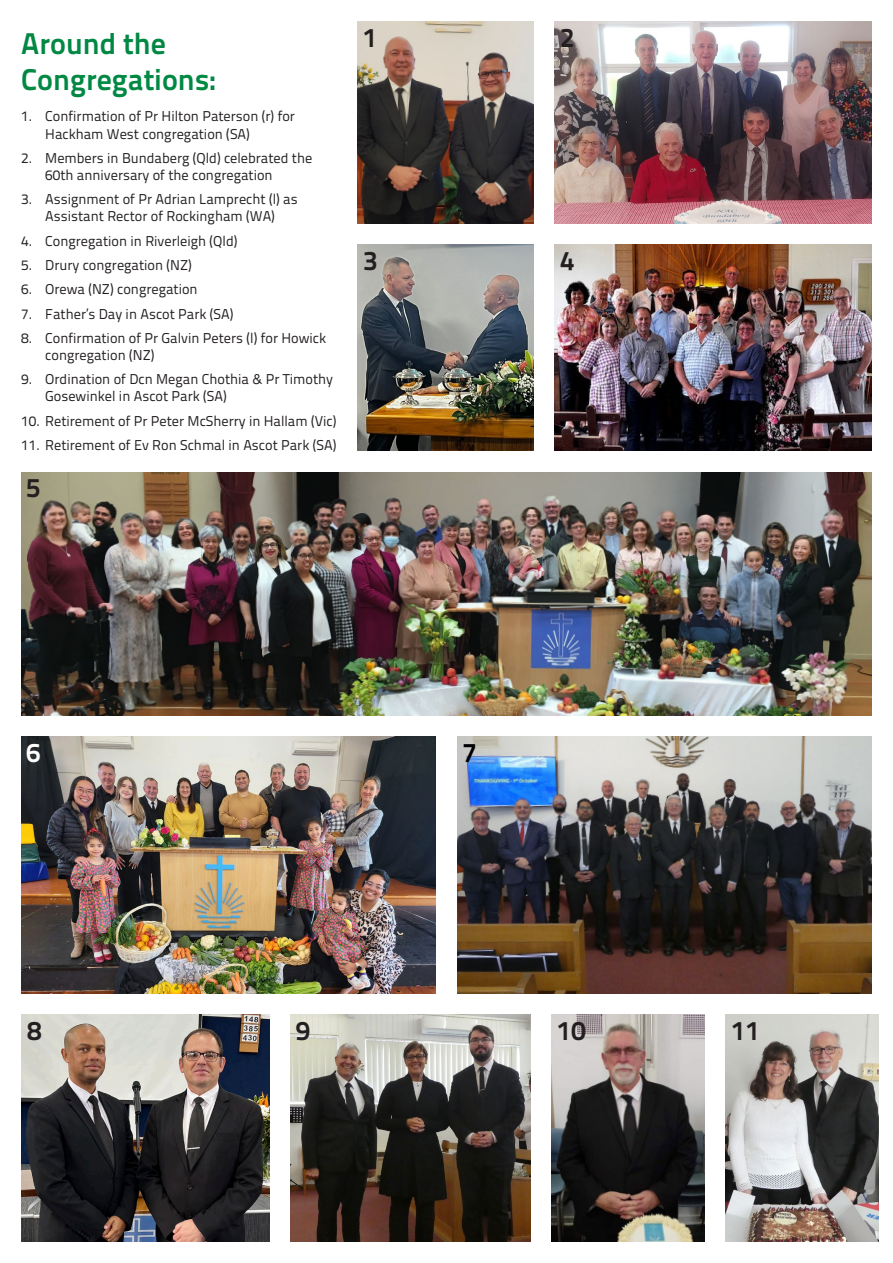
<style>
.page{position:relative;width:893px;height:1263px;background:#fff}
.page>*{position:absolute;margin:0;border:0;box-sizing:border-box;transform-origin:0 0}
.t1{font:700 30px/36px "Titillium Text 22 L";color:#018843}
.t2{font:700 27px "Titillium Text 22 L";color:#231f20}
.t3{font:700 27px "Titillium Text 22 L";color:#000}
.t4{font:700 27px "Titillium Text 22 L";color:#fff}
.Body_Text{font:14.25px "Titillium Text 22 L";color:#231f20}
</style>
<div class="page">
<img style="left:358px;top:21px;width:175px;height:202px">
<img style="left:21px;top:472px;width:850px;height:244px">
<img style="left:555px;top:21px;width:317px;height:202px">
<img style="left:457px;top:737px;width:414px;height:256px">
<img style="left:21px;top:1014px;width:248px;height:228px">
<img style="left:358px;top:244px;width:175px;height:207px">
<img style="left:551px;top:1014px;width:153px;height:228px">
<img style="left:555px;top:244px;width:317px;height:207px">
<img style="left:290px;top:1014px;width:240px;height:228px">
<img style="left:21px;top:737px;width:414px;height:256px">
<img style="left:726px;top:1014px;width:153px;height:228px">
<p class="t1" style="left:21px;top:23px;width:196px">Around the<br>Congregations:</p>
<p class="Body_Text" style="left:21px;top:106px;width:275px">1. Confirmation of Pr Hilton Paterson (r) for</p>
<p class="Body_Text" style="left:45px;top:123px;width:206px">Hackham West congregation (SA)</p>
<p class="Body_Text" style="left:21px;top:147px;width:293px">2. Members in Bundaberg (Qld) celebrated the</p>
<p class="Body_Text" style="left:45px;top:164px;width:229px">60th anniversary of the congregation</p>
<p class="Body_Text" style="left:21px;top:189px;width:278px">3. Assignment of Pr Adrian Lamprecht (l) as</p>
<p class="Body_Text" style="left:45px;top:206px;width:231px">Assistant Rector of Rockingham (WA)</p>
<p class="Body_Text" style="left:21px;top:230px;width:218px">4. Congregation in Riverleigh (Qld)</p>
<p class="Body_Text" style="left:21px;top:254px;width:172px">5. Drury congregation (NZ)</p>
<p class="Body_Text" style="left:21px;top:279px;width:178px">6. Orewa (NZ) congregation</p>
<p class="Body_Text" style="left:21px;top:303px;width:214px">7. Father’s Day in Ascot Park (SA)</p>
<p class="Body_Text" style="left:21px;top:327px;width:306px">8. Confirmation of Pr Galvin Peters (l) for Howick</p>
<p class="Body_Text" style="left:45px;top:344px;width:111px">congregation (NZ)</p>
<p class="Body_Text" style="left:21px;top:369px;width:313px">9. Ordination of Dcn Megan Chothia &amp; Pr Timothy</p>
<p class="Body_Text" style="left:45px;top:386px;width:183px">Gosewinkel in Ascot Park (SA)</p>
<p class="Body_Text" style="left:21px;top:410px;width:317px">10. Retirement of Pr Peter McSherry in Hallam (Vic)</p>
<p class="Body_Text" style="left:21px;top:434px;width:317px">11. Retirement of Ev Ron Schmal in Ascot Park (SA)</p>
<p class="t2" style="left:26px;top:467px;width:16px">5</p>
<p class="t2" style="left:363px;top:17px;width:16px">1</p>
<p class="t2" style="left:363px;top:240px;width:16px">3</p>
<p class="t2" style="left:560px;top:17px;width:16px">2</p>
<p class="t2" style="left:560px;top:240px;width:16px">4</p>
<p class="t4" style="left:26px;top:732px;width:16px">6</p>
<p class="t3" style="left:462px;top:732px;width:16px">7</p>
<p class="t2" style="left:27px;top:1010px;width:16px">8</p>
<p class="t2" style="left:296px;top:1010px;width:16px">9</p>
<p class="t2" style="left:557px;top:1010px;width:30px">10</p>
<p class="t2" style="left:732px;top:1010px;width:30px">11</p>
</div>
